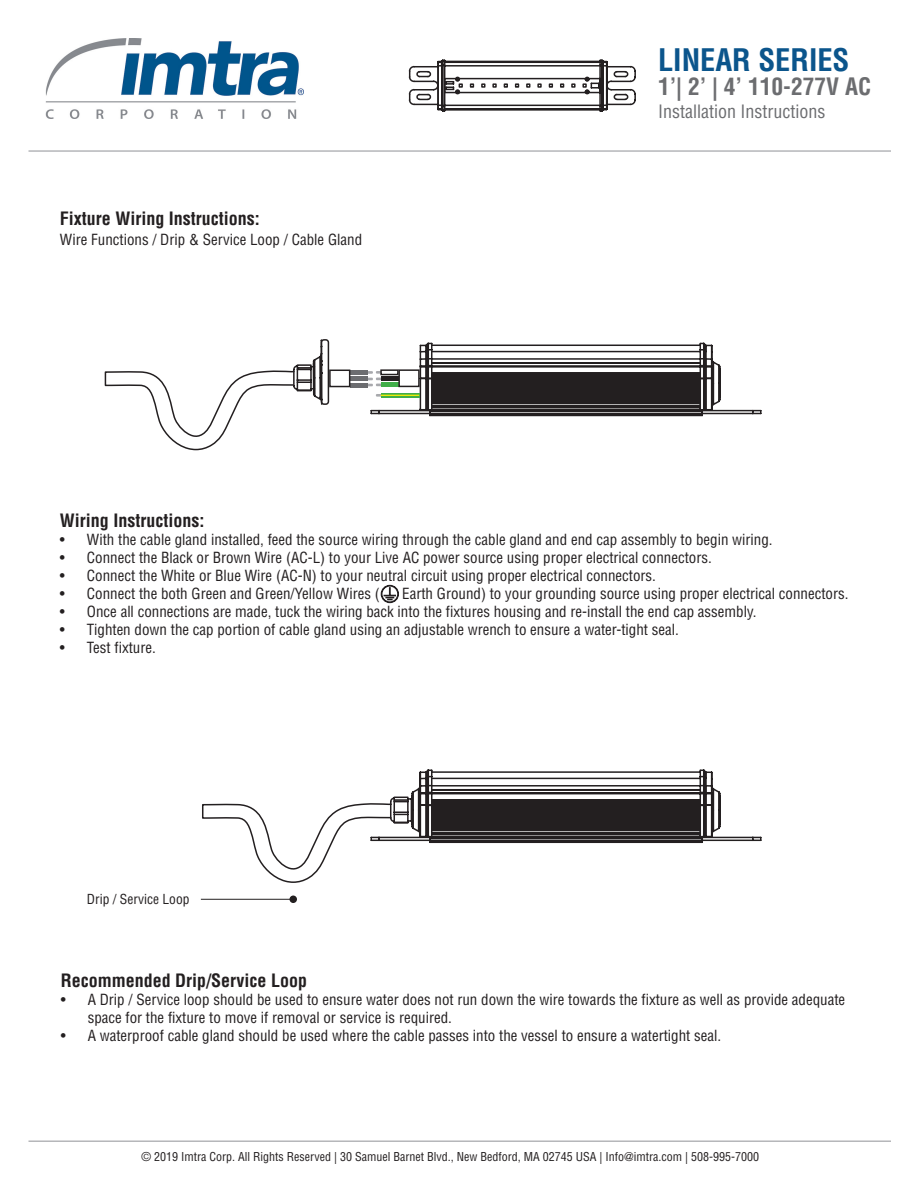
<style>
.page{position:relative;width:918px;height:1188px;background:#fff}
.page>*{position:absolute;margin:0;border:0;box-sizing:border-box;transform-origin:0 0}
.t1{font:700 condensed 30.3px "Helvetica";color:#0b558c}
.t2{font:700 condensed 23.4px "Helvetica";color:#6c6d70}
.t3{font:700 condensed 18px "Helvetica";color:#231f20}
.t4{font:condensed 18px "Helvetica";color:#6c6d70}
.t5{font:condensed 15px/18px "Helvetica";color:#231f20}
.t6{font:condensed 13.5px "Helvetica";color:#231f20}
.t7{font:condensed 12px "Helvetica";color:#231f20}
</style>
<div class="page">
<img style="left:45px;top:38px;width:258px;height:80px">
<hr style="left:28px;top:150px;width:863px;height:2px;background:#b5b6b9">
<hr style="left:28px;top:1140px;width:863px;height:2px;background:#b5b6b9">
<svg style="left:408px;top:59px;width:228px;height:53px"></svg>
<hr style="left:201px;top:899px;width:92px;height:1px;background:#231f20">
<div style="left:289px;top:896px;width:8px;height:7px;background:#231f20;border-radius:50%"></div>
<svg style="left:381px;top:585px;width:18px;height:18px"></svg>
<svg style="left:202px;top:769px;width:560px;height:114px"></svg>
<svg style="left:370px;top:342px;width:392px;height:75px"></svg>
<svg style="left:104px;top:339px;width:226px;height:112px"></svg>
<hr style="left:376px;top:371px;width:22px;height:3px;background:#a8a9ad">
<hr style="left:350px;top:371px;width:23px;height:3px;background:#a8a9ad">
<div style="left:380px;top:369px;width:19px;height:6px;border:2px solid #231f20"></div>
<hr style="left:376px;top:384px;width:22px;height:2px;background:#a8a9ad">
<hr style="left:350px;top:384px;width:23px;height:2px;background:#a8a9ad">
<hr style="left:376px;top:394px;width:22px;height:3px;background:#a8a9ad">
<hr style="left:381px;top:383px;width:17px;height:4px;background:#40ae49">
<hr style="left:350px;top:383px;width:18px;height:4px;background:#6c6d70">
<svg style="left:381px;top:393px;width:39px;height:5px"></svg>
<hr style="left:376px;top:378px;width:22px;height:2px;background:#a8a9ad">
<hr style="left:350px;top:378px;width:23px;height:2px;background:#a8a9ad">
<hr style="left:381px;top:377px;width:17px;height:4px;background:#231f20">
<hr style="left:350px;top:377px;width:18px;height:4px;background:#6c6d70">
<div style="left:350px;top:370px;width:18px;height:5px;background:#6c6d70"></div>
<div style="left:398px;top:369px;width:22px;height:18px;border:2px solid #231f20"></div>
<div style="left:329px;top:370px;width:21px;height:17px;border:2px solid #231f20"></div>
<hr style="left:381px;top:395px;width:38px;height:1px;background:#fff101">
<p class="t3" style="left:60px;top:207px;width:201px">Fixture Wiring Instructions:</p>
<p class="t5" style="left:60px;top:230px;width:304px">Wire Functions / Drip &amp; Service Loop / Cable Gland</p>
<h1 class="t1" style="left:658px;top:41px;width:193px">LINEAR SERIES</h1>
<h2 class="t2" style="left:658px;top:72px;width:215px">1’| 2’ | 4’ 110-277V AC</h2>
<p class="t4" style="left:658px;top:100px;width:169px">Installation Instructions</p>
<p class="t3" style="left:60px;top:509px;width:146px">Wiring Instructions:</p>
<p class="t5" style="left:60px;top:531px;width:714px">• With the cable gland installed, feed the source wiring through the cable gland and end cap assembly to begin wiring.</p>
<p class="t5" style="left:60px;top:549px;width:653px">• Connect the Black or Brown Wire (AC-L) to your Live AC power source using proper electrical connectors.</p>
<p class="t5" style="left:60px;top:567px;width:598px">• Connect the White or Blue Wire (AC-N) to your neutral circuit using proper electrical connectors.</p>
<p class="t5" style="left:60px;top:585px;width:321px">• Connect the both Green and Green/Yellow Wires (</p>
<p class="t5" style="left:402px;top:585px;width:448px">Earth Ground) to your grounding source using proper electrical connectors.</p>
<p class="t5" style="left:60px;top:603px;width:698px">• Once all connections are made, tuck the wiring back into the fixtures housing and re-install the end cap assembly.</p>
<p class="t5" style="left:60px;top:621px;width:620px">• Tighten down the cap portion of cable gland using an adjustable wrench to ensure a water-tight seal.</p>
<p class="t5" style="left:60px;top:639px;width:97px">• Test fixture.</p>
<p class="t6" style="left:87px;top:890px;width:104px">Drip / Service Loop</p>
<p class="t3" style="left:61px;top:969px;width:248px">Recommended Drip/Service Loop</p>
<p class="t5" style="left:88px;top:991px;width:759px;text-indent:-27px">• A Drip / Service loop should be used to ensure water does not run down the wire towards the fixture as well as provide adequate space for the fixture to move if removal or service is required.</p>
<p class="t5" style="left:61px;top:1027px;width:662px">• A waterproof cable gland should be used where the cable passes into the vessel to ensure a watertight seal.</p>
<p class="t7" style="left:142px;top:1149px;width:619px">© 2019 Imtra Corp. All Rights Reserved | 30 Samuel Barnet Blvd., New Bedford, MA 02745 USA | Info@imtra.com | 508-995-7000</p>
</div>
